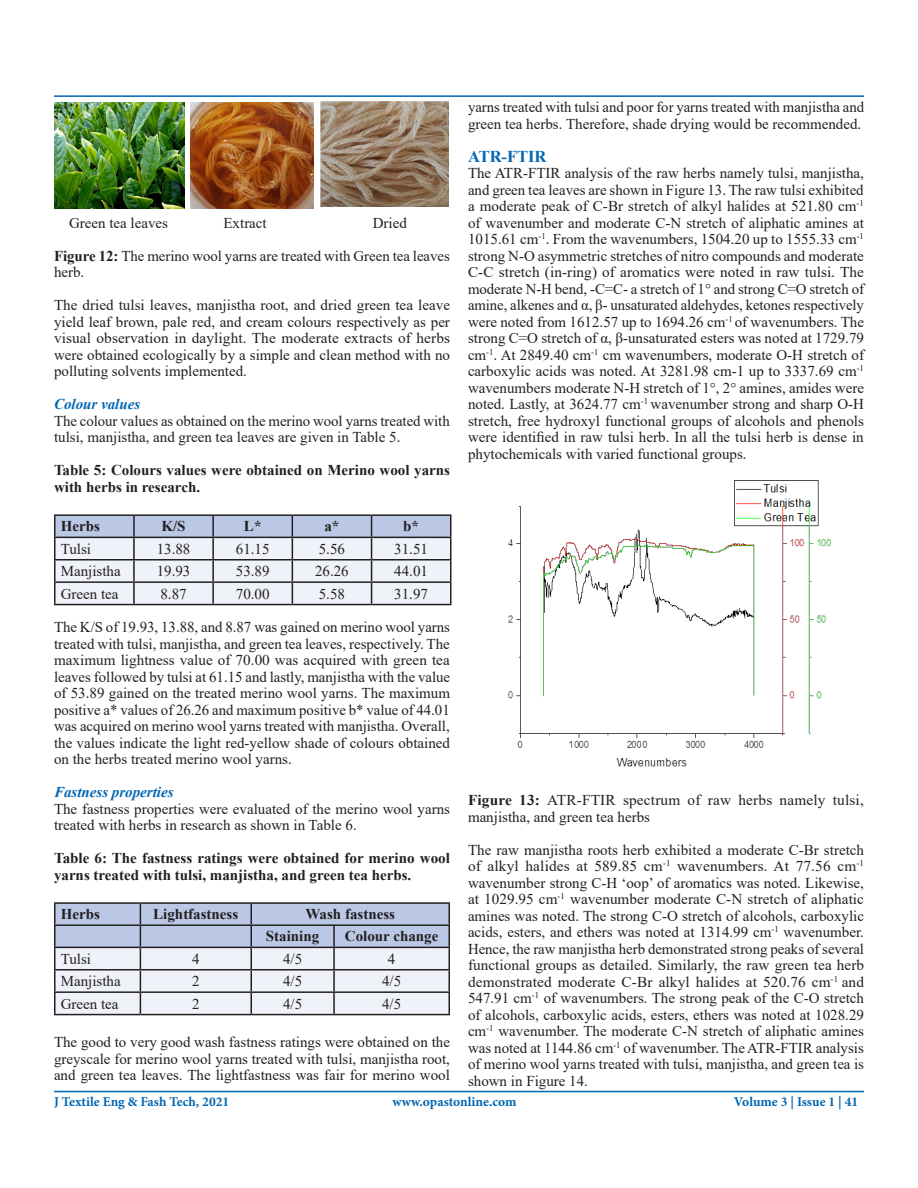
<style>
.page{position:relative;width:918px;height:1188px;background:#fff}
.page>*{position:absolute;margin:0;border:0;box-sizing:border-box;transform-origin:0 0}
.t1{font:700 16.5px "Times New Roman";color:#0166b3}
.t2{font:15px/16.5px "Times New Roman";color:#231f20}
.t3{font:700 15px/16.5px "Times New Roman";color:#231f20}
.t4{font:italic 700 15px "Times New Roman";color:#0166b3}
.t5{font:700 13.5px "Minion Pro";color:#0166b3}
.s1{font-weight:700}
</style>
<div class="page">
<hr style="left:54px;top:95px;width:810px;height:2px;background:#0166b3">
<hr style="left:54px;top:1091px;width:810px;height:1px;background:#0166b3">
<hr style="left:54px;top:514px;width:80px;height:2px;background:#231f20">
<hr style="left:54px;top:516px;width:2px;height:21px;background:#231f20">
<hr style="left:134px;top:514px;width:79px;height:2px;background:#231f20">
<hr style="left:213px;top:514px;width:79px;height:2px;background:#231f20">
<hr style="left:292px;top:514px;width:80px;height:2px;background:#231f20">
<hr style="left:372px;top:514px;width:79px;height:2px;background:#231f20">
<hr style="left:450px;top:516px;width:2px;height:21px;background:#231f20">
<hr style="left:54px;top:537px;width:80px;height:1px;background:#231f20">
<hr style="left:54px;top:538px;width:2px;height:21px;background:#231f20">
<hr style="left:450px;top:538px;width:2px;height:21px;background:#231f20">
<hr style="left:54px;top:559px;width:80px;height:2px;background:#231f20">
<hr style="left:54px;top:561px;width:2px;height:20px;background:#231f20">
<hr style="left:450px;top:561px;width:2px;height:20px;background:#231f20">
<hr style="left:54px;top:581px;width:80px;height:2px;background:#231f20">
<hr style="left:54px;top:583px;width:2px;height:21px;background:#231f20">
<svg style="left:55px;top:515px;width:396px;height:89px"></svg>
<hr style="left:450px;top:583px;width:2px;height:21px;background:#231f20">
<hr style="left:54px;top:604px;width:80px;height:1px;background:#231f20">
<hr style="left:134px;top:604px;width:79px;height:1px;background:#231f20">
<hr style="left:213px;top:604px;width:79px;height:1px;background:#231f20">
<hr style="left:292px;top:604px;width:80px;height:1px;background:#231f20">
<hr style="left:372px;top:604px;width:79px;height:1px;background:#231f20">
<hr style="left:54px;top:902px;width:86px;height:2px;background:#231f20">
<hr style="left:54px;top:904px;width:2px;height:20px;background:#231f20">
<hr style="left:140px;top:902px;width:111px;height:2px;background:#231f20">
<hr style="left:251px;top:902px;width:83px;height:2px;background:#231f20">
<hr style="left:334px;top:902px;width:116px;height:2px;background:#231f20">
<hr style="left:54px;top:924px;width:86px;height:2px;background:#231f20">
<hr style="left:54px;top:926px;width:2px;height:21px;background:#231f20">
<hr style="left:54px;top:947px;width:86px;height:1px;background:#231f20">
<hr style="left:54px;top:948px;width:2px;height:21px;background:#231f20">
<hr style="left:54px;top:969px;width:86px;height:2px;background:#231f20">
<hr style="left:54px;top:971px;width:2px;height:20px;background:#231f20">
<hr style="left:54px;top:991px;width:86px;height:2px;background:#231f20">
<hr style="left:54px;top:993px;width:2px;height:21px;background:#231f20">
<svg style="left:55px;top:903px;width:395px;height:111px"></svg>
<hr style="left:54px;top:1014px;width:86px;height:1px;background:#231f20">
<hr style="left:140px;top:1014px;width:111px;height:1px;background:#231f20">
<hr style="left:251px;top:1014px;width:83px;height:1px;background:#231f20">
<hr style="left:334px;top:1014px;width:116px;height:1px;background:#231f20">
<img style="left:54px;top:103px;width:130px;height:105px">
<img style="left:190px;top:103px;width:123px;height:105px">
<img style="left:320px;top:101px;width:128px;height:106px">
<img style="left:508px;top:480px;width:324px;height:287px">
<p class="t2" style="left:69px;top:214px;width:101px">Green tea leaves</p>
<p class="t2" style="left:224px;top:214px;width:45px">Extract</p>
<p class="t2" style="left:373px;top:214px;width:36px">Dried</p>
<p class="t2" style="left:54px;top:247px;width:398px"><span class="s1">Figure 12:</span> The merino wool yarns are treated with Green tea leaves herb.</p>
<p class="t2" style="left:54px;top:297px;width:398px;text-align:justify">The dried tulsi leaves, manjistha root, and dried green tea leave yield leaf brown, pale red, and cream colours respectively as per visual observation in daylight. The moderate extracts of herbs were obtained ecologically by a simple and clean method with no polluting solvents implemented.</p>
<p class="t4" style="left:54px;top:394px;width:88px">Colour values</p>
<p class="t2" style="left:54px;top:412px;width:397px">The colour values as obtained on the merino wool yarns treated with tulsi, manjistha, and green tea leaves are given in Table 5.</p>
<p class="t3" style="left:54px;top:462px;width:398px">Table 5: Colours values were obtained on Merino wool yarns with herbs in research.</p>
<p class="t3" style="left:61px;top:518px;width:41px">Herbs</p>
<p class="t3" style="left:161px;top:518px;width:26px">K/S</p>
<p class="t3" style="left:244px;top:518px;width:19px">L*</p>
<p class="t3" style="left:324px;top:518px;width:16px">a*</p>
<p class="t3" style="left:403px;top:518px;width:17px">b*</p>
<p class="t2" style="left:61px;top:540px;width:32px">Tulsi</p>
<p class="t2" style="left:157px;top:540px;width:35px">13.88</p>
<p class="t2" style="left:236px;top:540px;width:35px">61.15</p>
<p class="t2" style="left:319px;top:540px;width:28px">5.56</p>
<p class="t2" style="left:394px;top:540px;width:35px">31.51</p>
<p class="t2" style="left:61px;top:562px;width:61px">Manjistha</p>
<p class="t2" style="left:157px;top:562px;width:35px">19.93</p>
<p class="t2" style="left:236px;top:562px;width:35px">53.89</p>
<p class="t2" style="left:315px;top:562px;width:35px">26.26</p>
<p class="t2" style="left:394px;top:562px;width:35px">44.01</p>
<p class="t2" style="left:61px;top:585px;width:59px">Green tea</p>
<p class="t2" style="left:160px;top:585px;width:28px">8.87</p>
<p class="t2" style="left:236px;top:585px;width:35px">70.00</p>
<p class="t2" style="left:319px;top:585px;width:28px">5.58</p>
<p class="t2" style="left:394px;top:585px;width:35px">31.97</p>
<p class="t2" style="left:54px;top:619px;width:398px;text-align:justify">The K/S of 19.93, 13.88, and 8.87 was gained on merino wool yarns treated with tulsi, manjistha, and green tea leaves, respectively. The maximum lightness value of 70.00 was acquired with green tea leaves followed by tulsi at 61.15 and lastly, manjistha with the value of 53.89 gained on the treated merino wool yarns. The maximum positive a* values of 26.26 and maximum positive b* value of 44.01 was acquired on merino wool yarns treated with manjistha. Overall, the values indicate the light red-yellow shade of colours obtained on the herbs treated merino wool yarns.</p>
<p class="t4" style="left:54px;top:782px;width:121px">Fastness properties</p>
<p class="t2" style="left:54px;top:800px;width:398px">The fastness properties were evaluated of the merino wool yarns treated with herbs in research as shown in Table 6.</p>
<p class="t3" style="left:54px;top:850px;width:397px">Table 6: The fastness ratings were obtained for merino wool yarns treated with tulsi, manjistha, and green tea herbs.</p>
<p class="t3" style="left:61px;top:906px;width:41px">Herbs</p>
<p class="t3" style="left:153px;top:906px;width:87px">Lightfastness</p>
<p class="t3" style="left:305px;top:906px;width:91px">Wash fastness</p>
<p class="t3" style="left:266px;top:928px;width:55px">Staining</p>
<p class="t3" style="left:345px;top:928px;width:95px">Colour change</p>
<p class="t2" style="left:61px;top:950px;width:32px">Tulsi</p>
<p class="t2" style="left:192px;top:950px;width:9px">4</p>
<p class="t2" style="left:283px;top:950px;width:21px">4/5</p>
<p class="t2" style="left:388px;top:950px;width:9px">4</p>
<p class="t2" style="left:61px;top:972px;width:61px">Manjistha</p>
<p class="t2" style="left:192px;top:972px;width:9px">2</p>
<p class="t2" style="left:283px;top:972px;width:21px">4/5</p>
<p class="t2" style="left:382px;top:972px;width:21px">4/5</p>
<p class="t2" style="left:61px;top:995px;width:59px">Green tea</p>
<p class="t2" style="left:192px;top:995px;width:9px">2</p>
<p class="t2" style="left:283px;top:995px;width:21px">4/5</p>
<p class="t2" style="left:382px;top:995px;width:21px">4/5</p>
<p class="t2" style="left:54px;top:1034px;width:398px;text-align:justify">The good to very good wash fastness ratings were obtained on the greyscale for merino wool yarns treated with tulsi, manjistha root, and green tea leaves. The lightfastness was fair for merino wool</p>
<p class="t2" style="left:468px;top:99px;width:398px">yarns treated with tulsi and poor for yarns treated with manjistha and green tea herbs. Therefore, shade drying would be recommended.</p>
<p class="t1" style="left:468px;top:145px;width:80px">ATR-FTIR</p>
<p class="t2" style="left:468px;top:165px;width:398px;text-align:justify">The ATR-FTIR analysis of the raw herbs namely tulsi, manjistha, and green tea leaves are shown in Figure 13. The raw tulsi exhibited a moderate peak of C-Br stretch of alkyl halides at 521.80 cm<sup>-1 </sup>of wavenumber and moderate C-N stretch of aliphatic amines at 1015.61 cm<sup>-1</sup>. From the wavenumbers, 1504.20 up to 1555.33 cm<sup>-1 </sup>strong N-O asymmetric stretches of nitro compounds and moderate C-C stretch (in-ring) of aromatics were noted in raw tulsi. The moderate N-H bend, -C=C- a stretch of 1° and strong C=O stretch of amine, alkenes and α, β- unsaturated aldehydes, ketones respectively were noted from 1612.57 up to 1694.26 cm<sup>-1</sup> of wavenumbers. The strong C=O stretch of α, β-unsaturated esters was noted at 1729.79 cm<sup>-1</sup>. At 2849.40 cm<sup>-1</sup> cm wavenumbers, moderate O-H stretch of carboxylic acids was noted. At 3281.98 cm-1 up to 3337.69 cm<sup>-1 </sup>wavenumbers moderate N-H stretch of 1°, 2° amines, amides were noted. Lastly, at 3624.77 cm<sup>-1</sup> wavenumber strong and sharp O-H stretch, free hydroxyl functional groups of alcohols and phenols were identified in raw tulsi herb. In all the tulsi herb is dense in phytochemicals with varied functional groups.</p>
<p class="t2" style="left:468px;top:792px;width:397px"><span class="s1">Figure 13:</span> ATR-FTIR spectrum of raw herbs namely tulsi, manjistha, and green tea herbs</p>
<p class="t2" style="left:468px;top:841px;width:398px;text-align:justify">The raw manjistha roots herb exhibited a moderate C-Br stretch of alkyl halides at 589.85 cm<sup>-1</sup> wavenumbers. At 77.56 cm<sup>-1 </sup>wavenumber strong C-H ‘oop’ of aromatics was noted. Likewise, at 1029.95 cm<sup>-1</sup> wavenumber moderate C-N stretch of aliphatic amines was noted. The strong C-O stretch of alcohols, carboxylic acids, esters, and ethers was noted at 1314.99 cm<sup>-1</sup> wavenumber.<br>Hence, the raw manjistha herb demonstrated strong peaks of several functional groups as detailed. Similarly, the raw green tea herb demonstrated moderate C-Br alkyl halides at 520.76 cm<sup>-1</sup> and 547.91 cm<sup>-1</sup> of wavenumbers. The strong peak of the C-O stretch of alcohols, carboxylic acids, esters, ethers was noted at 1028.29 cm<sup>-1</sup> wavenumber. The moderate C-N stretch of aliphatic amines was noted at 1144.86 cm<sup>-1</sup> of wavenumber. The ATR-FTIR analysis of merino wool yarns treated with tulsi, manjistha, and green tea is shown in Figure 14.</p>
<p class="t5" style="left:54px;top:1093px;width:177px">J Textile Eng &amp; Fash Tech, 2021</p>
<p class="t5" style="left:393px;top:1092px;width:126px">www.opastonline.com</p>
<p class="t5" style="left:734px;top:1093px;width:126px">Volume 3 | Issue 1 | 41</p>
</div>
